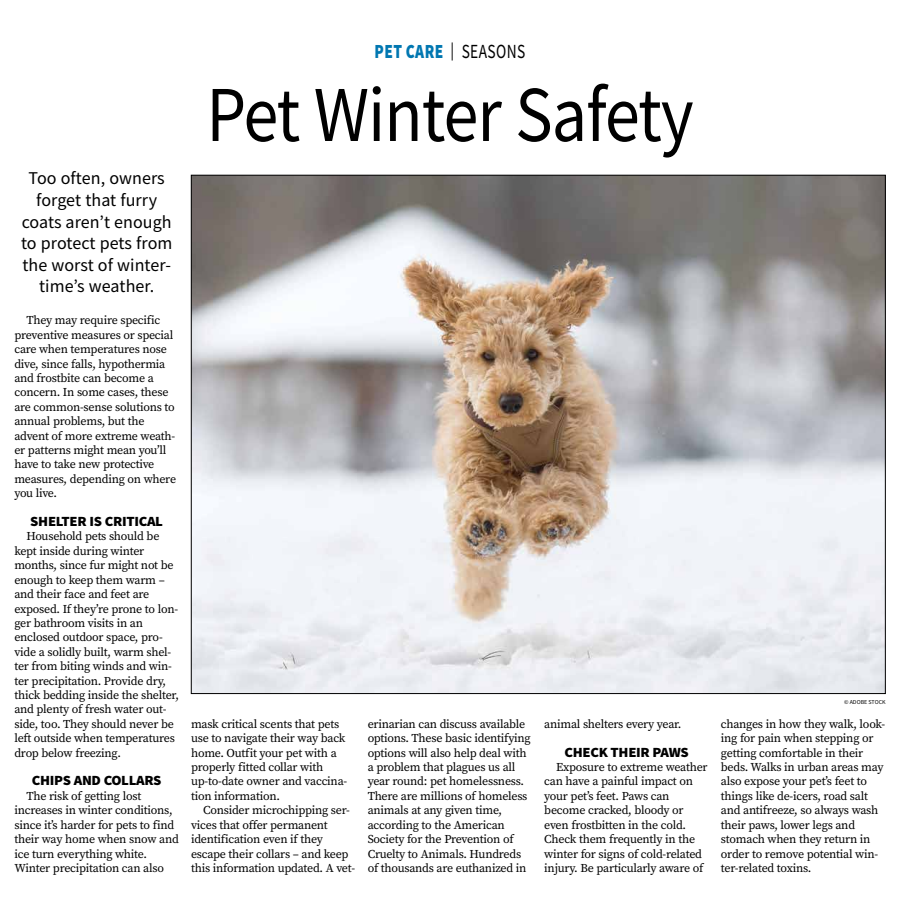
<style>
.page{position:relative;width:900px;height:908px;background:#fff}
.page>*{position:absolute;margin:0;border:0;box-sizing:border-box;transform-origin:0 0}
.t1{font:79.2px "Source Sans Pro";letter-spacing:-.015em;color:#000;scale:.89 1}
.t2{font:900 20px "Source Sans Pro";letter-spacing:.025em;color:#0077b1;scale:.77 1}
.t3{font:18px/21.6px "Source Sans Pro";letter-spacing:.005em;color:#000;text-align:center}
.t4{font:900 14px "Source Sans Pro";letter-spacing:-.02em;color:#000;scale:1.05 1}
.t5{font:12px/14.4px "Source Serif Pro";letter-spacing:-.02em;color:#000}
.t6{font:6px "Source Sans Pro";color:#000}
.s1{font-weight:400;font-size:18px;color:#000}
.s2{font-weight:400;color:#000}
</style>
<div class="page">
<img style="left:193px;top:177px;width:691px;height:514px">
<h3 class="t3" style="left:21px;top:167px;width:153px">Too often, owners forget that furry coats aren’t enough to protect pets from the worst of winter&shy;time’s weather.</h3>
<p class="t5" style="left:14px;top:313px;width:163px;text-indent:12px">They may require specific preventive measures or special care when temperatures nose dive, since falls, hypothermia and frostbite can become a concern. In some cases, these are common-sense solutions to annual problems, but the advent of more extreme weath&shy;er patterns might mean you’ll have to take new protective measures, depending on where you live.</p>
<p class="t4" style="left:30px;top:511px;width:128px">SHELTER IS CRITICAL</p>
<p class="t5" style="left:14px;top:529px;width:166px;text-indent:12px">Household pets should be kept inside during winter months, since fur might not be enough to keep them warm – and their face and feet are exposed. If they’re prone to lon&shy;ger bathroom visits in an enclosed outdoor space, pro&shy;vide a solidly built, warm shel&shy;ter from biting winds and win&shy;ter precipitation. Provide dry, thick bedding inside the shelter, and plenty of fresh water out&shy;side, too. They should never be left outside when temperatures drop below freezing.</p>
<p class="t4" style="left:32px;top:770px;width:125px">CHIPS AND COLLARS</p>
<p class="t5" style="left:14px;top:788px;width:166px;text-indent:12px">The risk of getting lost increases in winter conditions, since it’s harder for pets to find their way home when snow and ice turn everything white.<br>Winter precipitation can also</p>
<h2 class="t2" style="left:375px;top:38px;width:197px">PET CARE <span class="s1">|</span> <span class="s2">SEASONS</span></h2>
<h1 class="t1" style="left:206px;top:64px;width:549px">Pet Winter Safety</h1>
<p class="t5" style="left:191px;top:716px;width:158px">mask critical scents that pets use to navigate their way back home. Outfit your pet with a properly fitted collar with up-to-date owner and vaccina&shy;tion information.</p>
<p class="t5" style="left:191px;top:802px;width:166px;text-indent:12px">Consider microchipping ser&shy;vices that offer permanent identification even if they escape their collars – and keep this information updated. A vet-</p>
<p class="t5" style="left:368px;top:716px;width:165px">erinarian can discuss available options. These basic identifying options will also help deal with a problem that plagues us all year round: pet homelessness.<br>There are millions of homeless animals at any given time, according to the American<br>Society for the Prevention of<br>Cruelty to Animals. Hundreds of thousands are euthanized in</p>
<p class="t5" style="left:544px;top:716px;width:139px">animal shelters every year.</p>
<p class="t4" style="left:564px;top:742px;width:120px">CHECK THEIR PAWS</p>
<p class="t5" style="left:544px;top:759px;width:165px;text-indent:12px">Exposure to extreme weather can have a painful impact on your pet’s feet. Paws can become cracked, bloody or even frostbitten in the cold.<br>Check them frequently in the winter for signs of cold-related injury. Be particularly aware of</p>
<p class="t6" style="left:844px;top:698px;width:43px">© ADOBE STOCK</p>
<p class="t5" style="left:721px;top:716px;width:166px">changes in how they walk, look&shy;ing for pain when stepping or getting comfortable in their beds. Walks in urban areas may also expose your pet’s feet to things like de-icers, road salt and antifreeze, so always wash their paws, lower legs and stomach when they return in order to remove potential win&shy;ter-related toxins.</p>
</div>
